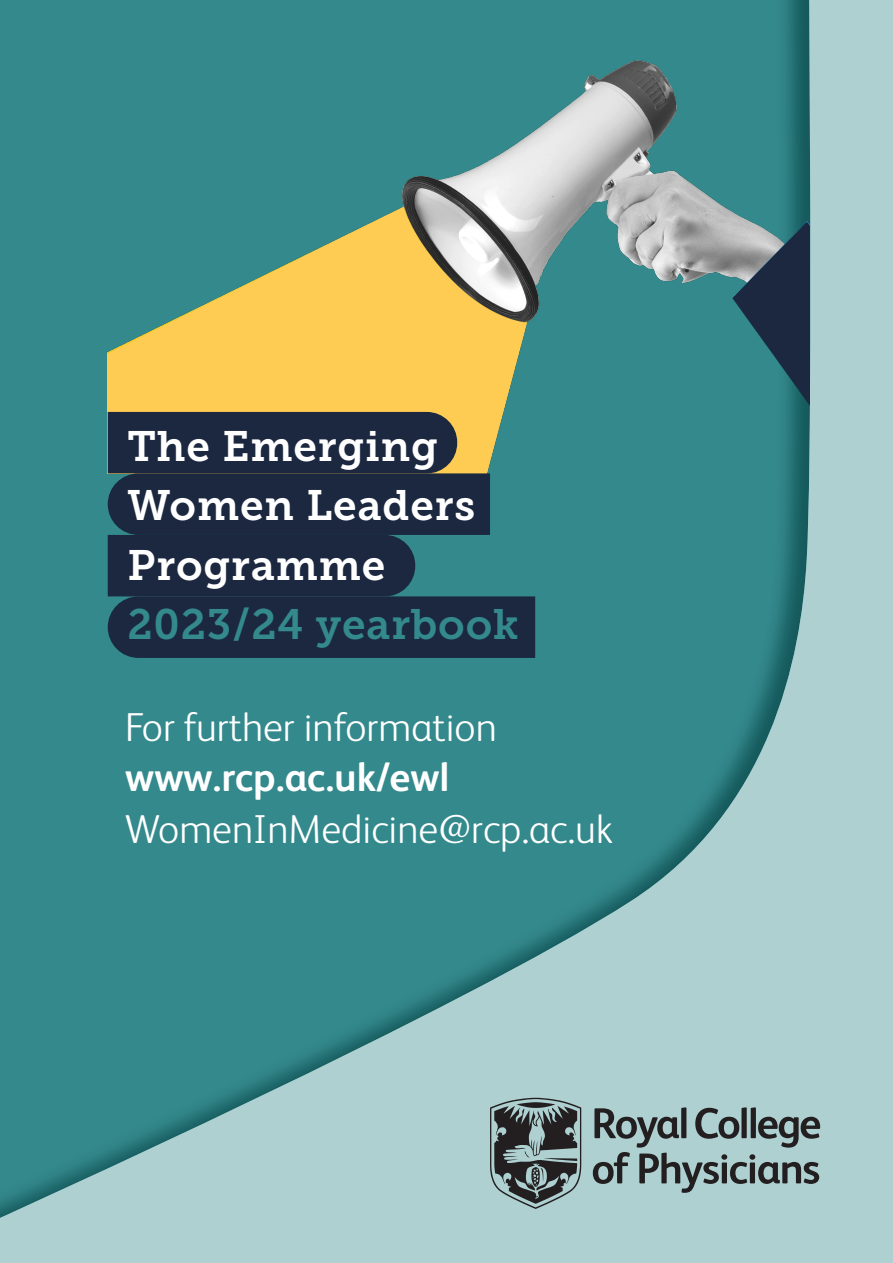
<style>
.page{position:relative;width:893px;height:1263px;background:#aed0d1}
.page>*{position:absolute;margin:0;border:0;box-sizing:border-box;transform-origin:0 0}
.t1{font:42.3px/59.4px "Museo Slab 700";letter-spacing:.02em;color:#fff}
.t2{font:42.3px "Museo Slab 700";letter-spacing:.02em;color:#34898c}
.t3{font:300 40.5px "FS Albert";color:#fff}
.t4{font:700 40.5px "FS Albert";color:#fff}
</style>
<div class="page">
<div style="left:0;top:0;width:811px;height:1228px;background:#34898c;opacity:.75"></div>
<img style="left:108px;top:0;width:701px;height:473px">
<svg style="left:108px;top:412px;width:427px;height:246px;background:#24394a"></svg>
<svg style="left:593px;top:1107px;width:227px;height:86px"></svg>
<svg style="left:490px;top:1098px;width:91px;height:111px"></svg>
<p class="t1" style="left:127px;top:417px;width:349px">The Emerging<br>Women Leaders<br>Programme</p>
<p class="t2" style="left:127px;top:600px;width:393px">2023/24 yearbook</p>
<p class="t3" style="left:125px;top:704px;width:373px">For further information</p>
<p class="t4" style="left:125px;top:753px;width:326px">www.rcp.ac.uk/ewl</p>
<p class="t3" style="left:125px;top:806px;width:489px">WomenInMedicine@rcp.ac.uk</p>
</div>
